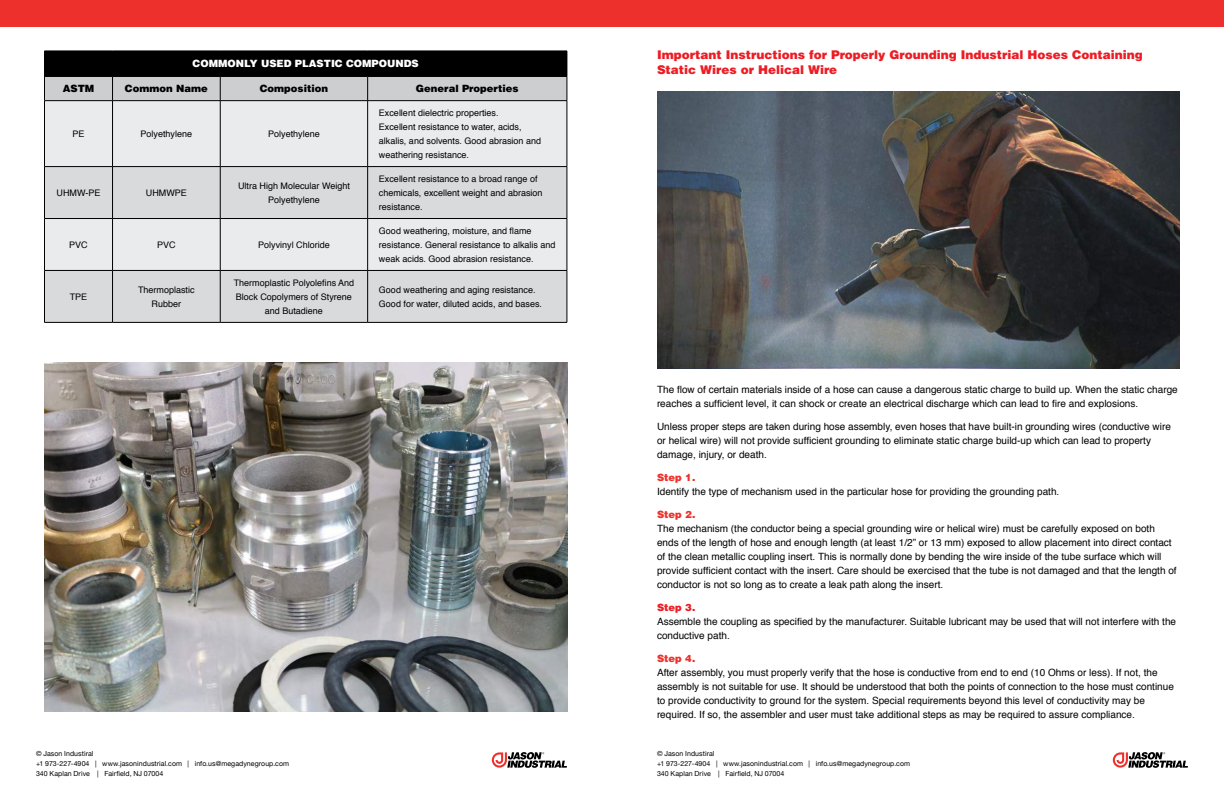
<style>
.page{position:relative;width:1224px;height:792px;background:#fff}
.page>*{position:absolute;margin:0;border:0;box-sizing:border-box;transform-origin:0 0}
.t1{font:900 12px/14.4px "Helvetica LT Std";color:#ed1c24}
.t2{font:10px/14px "Helvetica";color:#000}
.t3{font:900 10px "Helvetica LT Std";color:#000}
.t4{font:900 10px "Helvetica LT Std";color:#fff}
.t5{font:900 10px "Helvetica LT Std";color:#ee302c}
.t6{font:900 10px "Helvetica LT Std";color:#ed1c24}
.t7{font:9px/14px "Helvetica";color:#000}
.t8{font:7px/10px "Helvetica Neue";letter-spacing:.01em;color:#000}
</style>
<div class="page">
<div style="left:0;top:0;width:612px;height:27px;background:#ee302c"></div>
<div style="left:612px;top:0;width:612px;height:27px;background:#ee302c"></div>
<svg style="left:492px;top:752px;width:75px;height:16px"></svg>
<svg style="left:1113px;top:752px;width:75px;height:16px"></svg>
<div style="left:45px;top:101px;width:522px;height:65px;background:#eaebec"></div>
<svg style="left:45px;top:167px;width:522px;height:155px;background:#dddee0"></svg>
<hr style="left:112px;top:101px;width:1px;height:65px;background:#000">
<hr style="left:220px;top:101px;width:1px;height:65px;background:#000">
<hr style="left:367px;top:101px;width:1px;height:65px;background:#000">
<hr style="left:44px;top:166px;width:69px;height:1px;background:#000">
<hr style="left:113px;top:166px;width:107px;height:1px;background:#000">
<hr style="left:112px;top:167px;width:1px;height:51px;background:#000">
<hr style="left:220px;top:166px;width:148px;height:1px;background:#000">
<hr style="left:220px;top:167px;width:1px;height:51px;background:#000">
<hr style="left:368px;top:166px;width:199px;height:1px;background:#000">
<hr style="left:367px;top:167px;width:1px;height:51px;background:#000">
<hr style="left:44px;top:218px;width:69px;height:1px;background:#000">
<hr style="left:113px;top:218px;width:107px;height:1px;background:#000">
<hr style="left:112px;top:219px;width:1px;height:51px;background:#000">
<hr style="left:220px;top:218px;width:148px;height:1px;background:#000">
<hr style="left:220px;top:219px;width:1px;height:51px;background:#000">
<hr style="left:368px;top:218px;width:199px;height:1px;background:#000">
<hr style="left:367px;top:219px;width:1px;height:51px;background:#000">
<hr style="left:44px;top:270px;width:69px;height:1px;background:#000">
<hr style="left:113px;top:270px;width:107px;height:1px;background:#000">
<hr style="left:112px;top:271px;width:1px;height:51px;background:#000">
<hr style="left:220px;top:270px;width:148px;height:1px;background:#000">
<hr style="left:220px;top:271px;width:1px;height:51px;background:#000">
<hr style="left:368px;top:270px;width:199px;height:1px;background:#000">
<hr style="left:367px;top:271px;width:1px;height:51px;background:#000">
<hr style="left:44px;top:322px;width:69px;height:1px;background:#000">
<hr style="left:113px;top:322px;width:107px;height:1px;background:#000">
<hr style="left:220px;top:322px;width:148px;height:1px;background:#000">
<hr style="left:368px;top:322px;width:199px;height:1px;background:#000">
<hr style="left:44px;top:101px;width:1px;height:65px;background:#000">
<hr style="left:567px;top:101px;width:1px;height:65px;background:#000">
<hr style="left:44px;top:167px;width:1px;height:51px;background:#000">
<hr style="left:567px;top:167px;width:1px;height:51px;background:#000">
<hr style="left:44px;top:219px;width:1px;height:51px;background:#000">
<hr style="left:567px;top:219px;width:1px;height:51px;background:#000">
<hr style="left:44px;top:271px;width:1px;height:51px;background:#000">
<hr style="left:567px;top:271px;width:1px;height:51px;background:#000">
<svg style="left:44px;top:51px;width:524px;height:50px;background:#606061"></svg>
<hr style="left:44px;top:76px;width:69px;height:1px;background:#000">
<hr style="left:113px;top:76px;width:107px;height:1px;background:#000">
<hr style="left:220px;top:76px;width:148px;height:1px;background:#000">
<hr style="left:368px;top:76px;width:199px;height:1px;background:#000">
<img style="left:657px;top:92px;width:522px;height:276px">
<img style="left:44px;top:363px;width:523px;height:348px">
<p class="t4" style="left:193px;top:60px;width:228px">COMMONLY USED PLASTIC COMPOUNDS</p>
<p class="t3" style="left:63px;top:85px;width:33px">ASTM</p>
<p class="t3" style="left:125px;top:85px;width:84px">Common Name</p>
<p class="t3" style="left:260px;top:85px;width:70px">Composition</p>
<p class="t3" style="left:416px;top:85px;width:104px">General Properties</p>
<p class="t7" style="left:73px;top:128px;width:14px">PE</p>
<p class="t7" style="left:141px;top:128px;width:53px">Polyethylene</p>
<p class="t7" style="left:268px;top:128px;width:53px">Polyethylene</p>
<p class="t7" style="left:379px;top:106px;width:164px">Excellent dielectric properties.<br>Excellent resistance to water, acids, alkalis, and solvents. Good abrasion and weathering resistance.</p>
<p class="t7" style="left:57px;top:187px;width:45px">UHMW-PE</p>
<p class="t7" style="left:146px;top:187px;width:42px">UHMWPE</p>
<p class="t7" style="left:238px;top:180px;width:113px;text-align:center">Ultra High Molecular Weight<br>Polyethylene</p>
<p class="t7" style="left:379px;top:172px;width:165px">Excellent resistance to a broad range of chemicals, excellent weight and abrasion resistance.</p>
<p class="t7" style="left:69px;top:239px;width:20px">PVC</p>
<p class="t7" style="left:157px;top:239px;width:20px">PVC</p>
<p class="t7" style="left:258px;top:239px;width:73px">Polyvinyl Chloride</p>
<p class="t7" style="left:379px;top:224px;width:178px">Good weathering, moisture, and 昀氀ame resistance. General resistance to alkalis and weak acids. Good abrasion resistance.</p>
<p class="t7" style="left:70px;top:291px;width:19px">TPE</p>
<p class="t7" style="left:138px;top:284px;width:58px;text-align:center">Thermoplastic<br>Rubber</p>
<p class="t7" style="left:234px;top:276px;width:122px;text-align:center">Thermoplastic Polyole昀椀ns And<br>Block Copolymers of Styrene and Butadiene</p>
<p class="t7" style="left:379px;top:284px;width:165px">Good weathering and aging resistance.<br>Good for water, diluted acids, and bases.</p>
<p class="t8" style="left:36px;top:749px;width:255px">© Jason Industiral<br>+1 973-227-4904 | www.jasonindustrial.com | info.us@megadynegroup.com<br>340 Kaplan Drive | Fair昀椀eld, NJ 07004</p>
<p class="t1" style="left:657px;top:49px;width:487px">Important Instructions for Properly Grounding Industrial Hoses Containing<br>Static Wires or Helical Wire</p>
<p class="t2" style="left:657px;top:383px;width:522px">The 昀氀ow of certain materials inside of a hose can cause a dangerous static charge to build up. When the static charge reaches a suf昀椀cient level, it can shock or create an electrical discharge which can lead to 昀椀re and explosions.</p>
<p class="t2" style="left:657px;top:421px;width:515px">Unless proper steps are taken during hose assembly, even hoses that have built-in grounding wires (conductive wire or helical wire) will not provide suf昀椀cient grounding to eliminate static charge build-up which can lead to property damage, injury, or death.</p>
<p class="t5" style="left:657px;top:474px;width:40px">Step 1.</p>
<p class="t2" style="left:657px;top:486px;width:404px">Identify the type of mechanism used in the particular hose for providing the grounding path.</p>
<p class="t5" style="left:657px;top:511px;width:40px">Step 2.</p>
<p class="t2" style="left:657px;top:522px;width:521px">The mechanism (the conductor being a special grounding wire or helical wire) must be carefully exposed on both ends of the length of hose and enough length (at least 1/2” or 13 mm) exposed to allow placement into direct contact of the clean metallic coupling insert. This is normally done by bending the wire inside of the tube surface which will provide suf昀椀cient contact with the insert. Care should be exercised that the tube is not damaged and that the length of conductor is not so long as to create a leak path along the insert.</p>
<p class="t6" style="left:657px;top:604px;width:40px">Step 3.</p>
<p class="t2" style="left:657px;top:615px;width:521px">Assemble the coupling as speci昀椀ed by the manufacturer. Suitable lubricant may be used that will not interfere with the conductive path.</p>
<p class="t5" style="left:657px;top:655px;width:40px">Step 4.</p>
<p class="t2" style="left:657px;top:667px;width:518px">After assembly, you must properly verify that the hose is conductive from end to end (10 Ohms or less). If not, the assembly is not suitable for use. It should be understood that both the points of connection to the hose must continue to provide conductivity to ground for the system. Special requirements beyond this level of conductivity may be required. If so, the assembler and user must take additional steps as may be required to assure compliance.</p>
<p class="t8" style="left:657px;top:749px;width:255px">© Jason Industiral<br>+1 973-227-4904 | www.jasonindustrial.com | info.us@megadynegroup.com<br>340 Kaplan Drive | Fair昀椀eld, NJ 07004</p>
</div>
